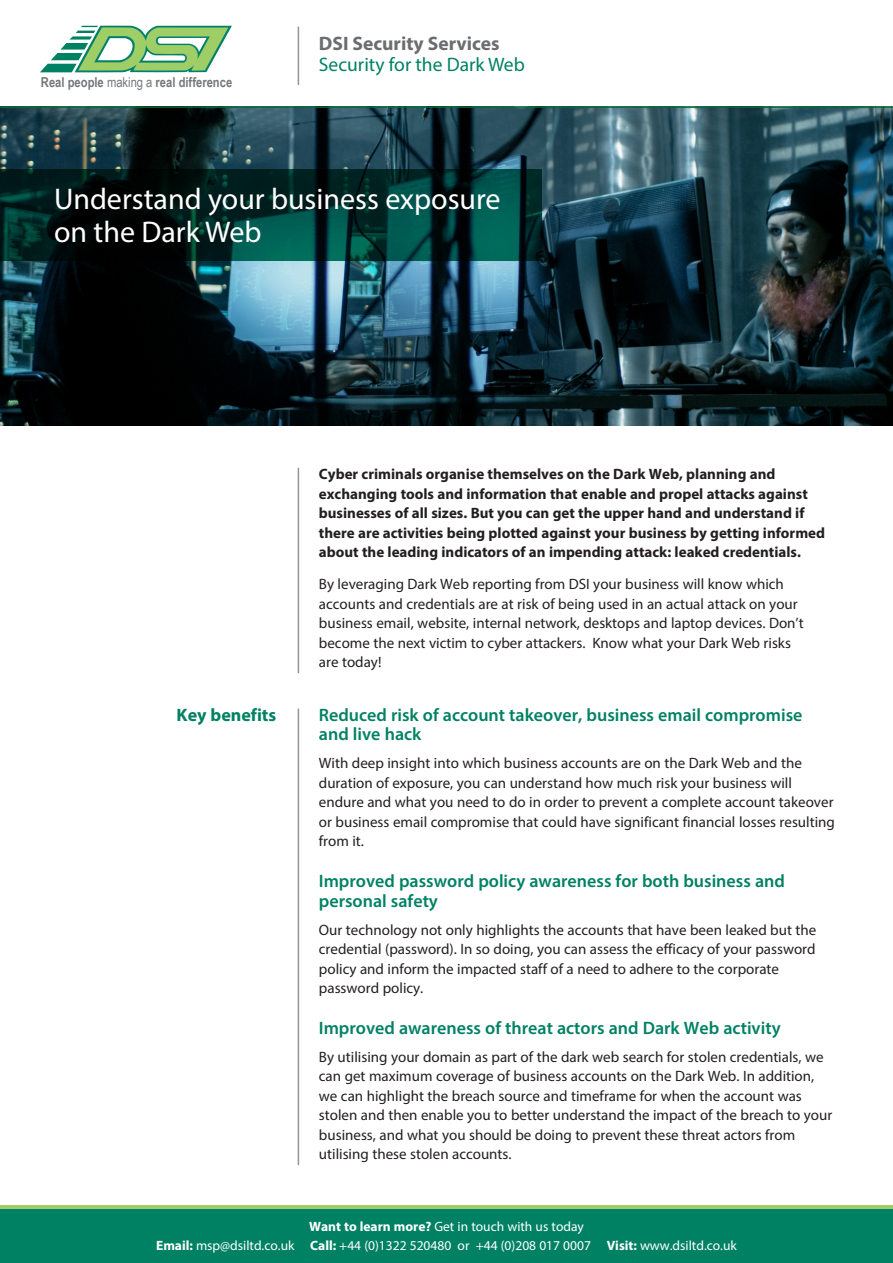
<style>
.page{position:relative;width:893px;height:1263px;background:#fff}
.page>*{position:absolute;margin:0;border:0;box-sizing:border-box;transform-origin:0 0}
.t1{font:30px/33px "Myriad Pro";color:#fff}
.t2{font:19.5px/21px "Myriad Pro";color:#008164}
.t3{font:600 18px/19.5px "Myriad Pro";color:#008164}
.t4{font:700 18px "Myriad Pro";color:#008164}
.t5{font:15px/19.5px "Myriad Pro";color:#231f20}
.t6{font:700 15px/19.5px "Myriad Pro";color:#231f20}
.t7{font:700 13.65px "Arial Narrow";color:#75797b}
.t8{font:13.5px "Myriad Pro";color:#fff}
.s1{font-weight:400}
.s2{font-weight:700;color:#6c6d70}
.s3{font-weight:700}
</style>
<div class="page">
<svg style="left:40px;top:26px;width:192px;height:46px"></svg>
<img style="left:0;top:108px;width:893px;height:317px">
<hr style="left:0;top:106px;width:893px;height:2px;background:#0c6638">
<svg style="left:0;top:169px;width:542px;height:92px"></svg>
<hr style="left:298px;top:27px;width:1px;height:58px;background:#939598">
<hr style="left:298px;top:709px;width:1px;height:456px;background:#939598">
<hr style="left:298px;top:468px;width:1px;height:205px;background:#939598">
<svg style="left:0;top:1205px;width:893px;height:5px;fill:#9fce66"></svg>
<div style="left:0;top:1210px;width:893px;height:53px;background:#008164"></div>
<p class="t7" style="left:41px;top:72px;width:193px">Real people <span class="s1">making a</span> real difference</p>
<p class="t2" style="left:319px;top:33px;width:207px"><span class="s2">DSI Security Services<br></span>Security for the Dark Web</p>
<p class="t1" style="left:54px;top:182px;width:448px">Understand your business exposure on the Dark Web</p>
<p class="t4" style="left:177px;top:703px;width:101px">Key benefits</p>
<p class="t6" style="left:319px;top:464px;width:508px">Cyber criminals organise themselves on the Dark Web, planning and exchanging tools and information that enable and propel attacks against businesses of all sizes. But you can get the upper hand and understand if there are activities being plotted against your business by getting informed about the leading indicators of an impending attack: leaked credentials.</p>
<p class="t5" style="left:319px;top:574px;width:486px">By leveraging Dark Web reporting from DSI your business will know which accounts and credentials are at risk of being used in an actual attack on your business email, website, internal network, desktops and laptop devices. Don’t become the next victim to cyber attackers. Know what your Dark Web risks are today!</p>
<p class="t3" style="left:319px;top:704px;width:485px">Reduced risk of account takeover, business email compromise and live hack</p>
<p class="t5" style="left:319px;top:753px;width:517px">With deep insight into which business accounts are on the Dark Web and the duration of exposure, you can understand how much risk your business will endure and what you need to do in order to prevent a complete account takeover or business email compromise that could have significant financial losses resulting from it.</p>
<p class="t3" style="left:319px;top:871px;width:467px">Improved password policy awareness for both business and personal safety</p>
<p class="t5" style="left:319px;top:919px;width:499px">Our technology not only highlights the accounts that have been leaked but the credential (password). In so doing, you can assess the efficacy of your password policy and inform the impacted staff of a need to adhere to the corporate password policy.</p>
<p class="t3" style="left:319px;top:1018px;width:463px">Improved awareness of threat actors and Dark Web activity</p>
<p class="t5" style="left:319px;top:1047px;width:515px">By utilising your domain as part of the dark web search for stolen credentials, we can get maximum coverage of business accounts on the Dark Web. In addition, we can highlight the breach source and timeframe for when the account was stolen and then enable you to better understand the impact of the breach to your business, and what you should be doing to prevent these threat actors from utilising these stolen accounts.</p>
<p class="t8" style="left:309px;top:1218px;width:276px"><span class="s3">Want to learn more?</span> Get in touch with us today</p>
<p class="t8" style="left:156px;top:1237px;width:582px"><span class="s3">Email:</span> msp@dsiltd.co.uk <span class="s3">Call:</span> +44 (0)1322 520480 or +44 (0)208 017 0007 <span class="s3">Visit:</span> www.dsiltd.co.uk</p>
</div>
